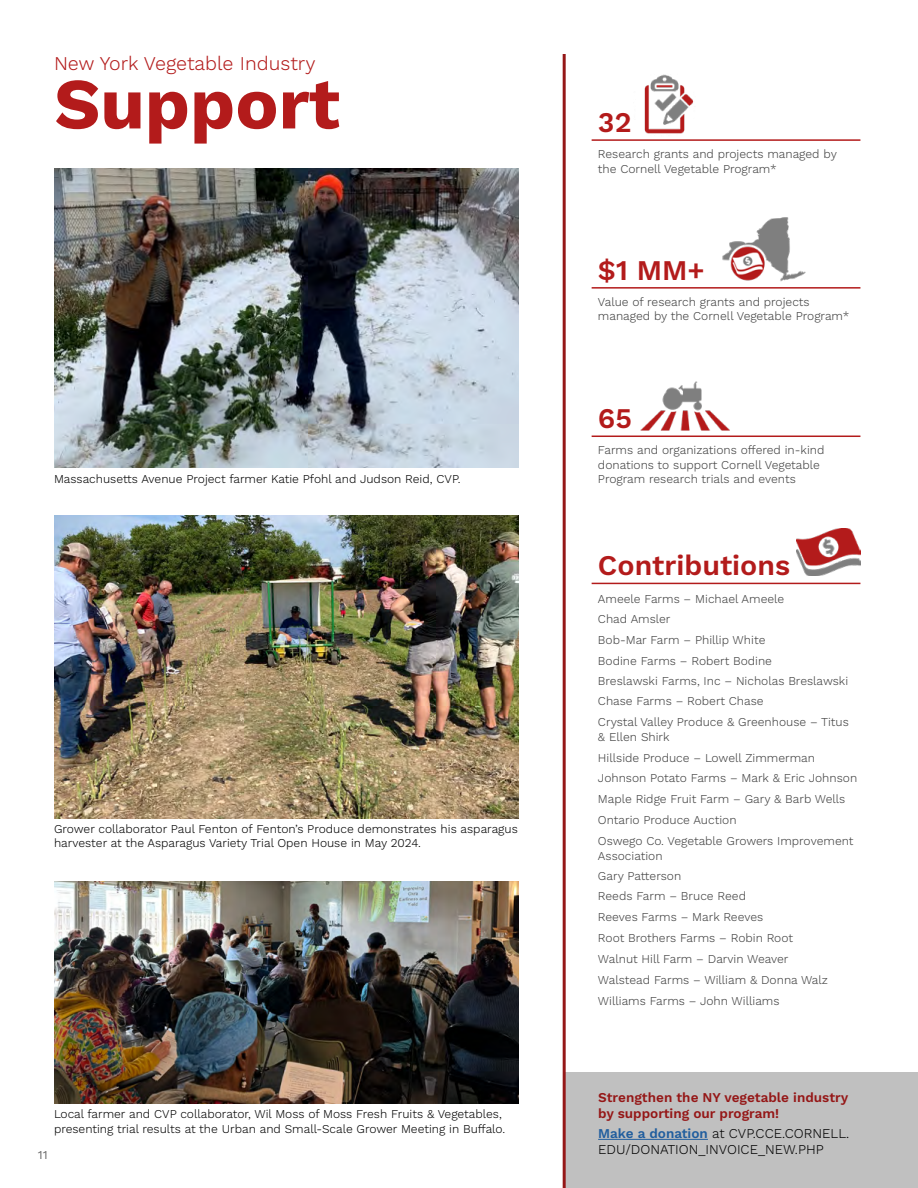
<style>
.page{position:relative;width:918px;height:1188px;background:#fff}
.page>*{position:absolute;margin:0;border:0;box-sizing:border-box;transform-origin:0 0}
.Heading_1{font:700 72px "Work Sans";color:#b31b1b}
.Heading_1-2{font:600 28.5px "Work Sans";color:#b31b1b}
.Heading_1-3{font:300 19.5px "Work Sans";color:#b31b1b}
.Text_Paragraph{font:300 13.5px/16.2px "Work Sans";color:#000}
.Text_Paragraph-2{font:600 13.5px/16.2px "Work Sans";color:#951717}
.Text_Paragraph-3{font:300 12px/14.4px "Work Sans";color:#3f3f3f}
.Figure_Caption{font:300 12px/14.4px "Work Sans";color:#000}
.t1{font:12px "Work Sans";color:#666}
.s1{font-weight:600;color:#215e9e}
</style>
<div class="page">
<img style="left:54px;top:169px;width:464px;height:299px">
<img style="left:54px;top:516px;width:464px;height:302px">
<div style="left:564px;top:1073px;width:354px;height:115px;background:#c0c0c0"></div>
<hr style="left:563px;top:54px;width:3px;height:1134px;background:#951717">
<img style="left:54px;top:881px;width:464px;height:223px">
<img style="left:644px;top:74px;width:50px;height:60px">
<hr style="left:592px;top:139px;width:268px;height:2px;background:#b31b1b">
<img style="left:722px;top:217px;width:84px;height:65px">
<hr style="left:592px;top:287px;width:268px;height:2px;background:#b31b1b">
<img style="left:637px;top:381px;width:96px;height:55px">
<hr style="left:592px;top:436px;width:268px;height:1px;background:#b31b1b">
<img style="left:797px;top:529px;width:63px;height:47px">
<hr style="left:592px;top:583px;width:268px;height:1px;background:#b31b1b">
<hr style="left:598px;top:1139px;width:110px;height:1px;background:#215e9e">
<p class="Heading_1-3" style="left:54px;top:52px;width:263px">New York Vegetable Industry</p>
<p class="Heading_1" style="left:54px;top:62px;width:288px">Support</p>
<p class="Figure_Caption" style="left:54px;top:472px;width:408px">Massachusetts Avenue Project farmer Katie Pfohl and Judson Reid, CVP.</p>
<p class="Figure_Caption" style="left:54px;top:822px;width:465px">Grower collaborator Paul Fenton of Fenton’s Produce demonstrates his asparagus harvester at the Asparagus Variety Trial Open House in May 2024.</p>
<p class="t1" style="left:38px;top:1148px;width:11px">11</p>
<p class="Figure_Caption" style="left:54px;top:1108px;width:453px">Local farmer and CVP collaborator, Wil Moss of Moss Fresh Fruits &amp; Vegetables, presenting trial results at the Urban and Small-Scale Grower Meeting in Buffalo.</p>
<p class="Heading_1-2" style="left:598px;top:106px;width:35px">32</p>
<p class="Text_Paragraph-3" style="left:598px;top:147px;width:240px">Research grants and projects managed by the Cornell Vegetable Program*</p>
<p class="Heading_1-2" style="left:598px;top:253px;width:108px">$1 MM+</p>
<p class="Text_Paragraph-3" style="left:598px;top:295px;width:253px">Value of research grants and projects managed by the Cornell Vegetable Program*</p>
<p class="Heading_1-2" style="left:598px;top:402px;width:36px">65</p>
<p class="Text_Paragraph-3" style="left:598px;top:444px;width:228px">Farms and organizations offered in-kind donations to support Cornell Vegetable<br>Program research trials and events</p>
<p class="Heading_1-2" style="left:598px;top:549px;width:194px">Contributions</p>
<p class="Text_Paragraph-3" style="left:598px;top:592px;width:188px">Ameele Farms – Michael Ameele</p>
<p class="Text_Paragraph-3" style="left:598px;top:612px;width:74px">Chad Amsler</p>
<p class="Text_Paragraph-3" style="left:598px;top:634px;width:169px">Bob-Mar Farm – Phillip White</p>
<p class="Text_Paragraph-3" style="left:598px;top:654px;width:176px">Bodine Farms – Robert Bodine</p>
<p class="Text_Paragraph-3" style="left:598px;top:674px;width:252px">Breslawski Farms, Inc – Nicholas Breslawski</p>
<p class="Text_Paragraph-3" style="left:598px;top:694px;width:167px">Chase Farms – Robert Chase</p>
<p class="Text_Paragraph-3" style="left:598px;top:715px;width:252px">Crystal Valley Produce &amp; Greenhouse – Titus &amp; Ellen Shirk</p>
<p class="Text_Paragraph-3" style="left:598px;top:751px;width:219px">Hillside Produce – Lowell Zimmerman</p>
<p class="Text_Paragraph-3" style="left:598px;top:771px;width:261px">Johnson Potato Farms – Mark &amp; Eric Johnson</p>
<p class="Text_Paragraph-3" style="left:598px;top:792px;width:249px">Maple Ridge Fruit Farm – Gary &amp; Barb Wells</p>
<p class="Text_Paragraph-3" style="left:598px;top:814px;width:140px">Ontario Produce Auction</p>
<p class="Text_Paragraph-3" style="left:598px;top:835px;width:257px">Oswego Co. Vegetable Growers Improvement<br>Association</p>
<p class="Text_Paragraph-3" style="left:598px;top:869px;width:85px">Gary Patterson</p>
<p class="Text_Paragraph-3" style="left:598px;top:890px;width:150px">Reeds Farm – Bruce Reed</p>
<p class="Text_Paragraph-3" style="left:598px;top:910px;width:167px">Reeves Farms – Mark Reeves</p>
<p class="Text_Paragraph-3" style="left:598px;top:931px;width:197px">Root Brothers Farms – Robin Root</p>
<p class="Text_Paragraph-3" style="left:598px;top:952px;width:192px">Walnut Hill Farm – Darvin Weaver</p>
<p class="Text_Paragraph-3" style="left:598px;top:973px;width:231px">Walstead Farms – William &amp; Donna Walz</p>
<p class="Text_Paragraph-3" style="left:598px;top:994px;width:183px">Williams Farms – John Williams</p>
<p class="Text_Paragraph-2" style="left:598px;top:1090px;width:252px">Strengthen the NY vegetable industry by supporting our program!</p>
<p class="Text_Paragraph" style="left:598px;top:1126px;width:253px"><span class="s1">Make a donation</span> at CVP.CCE.CORNELL.<br>EDU/DONATION_INVOICE_NEW.PHP</p>
</div>
